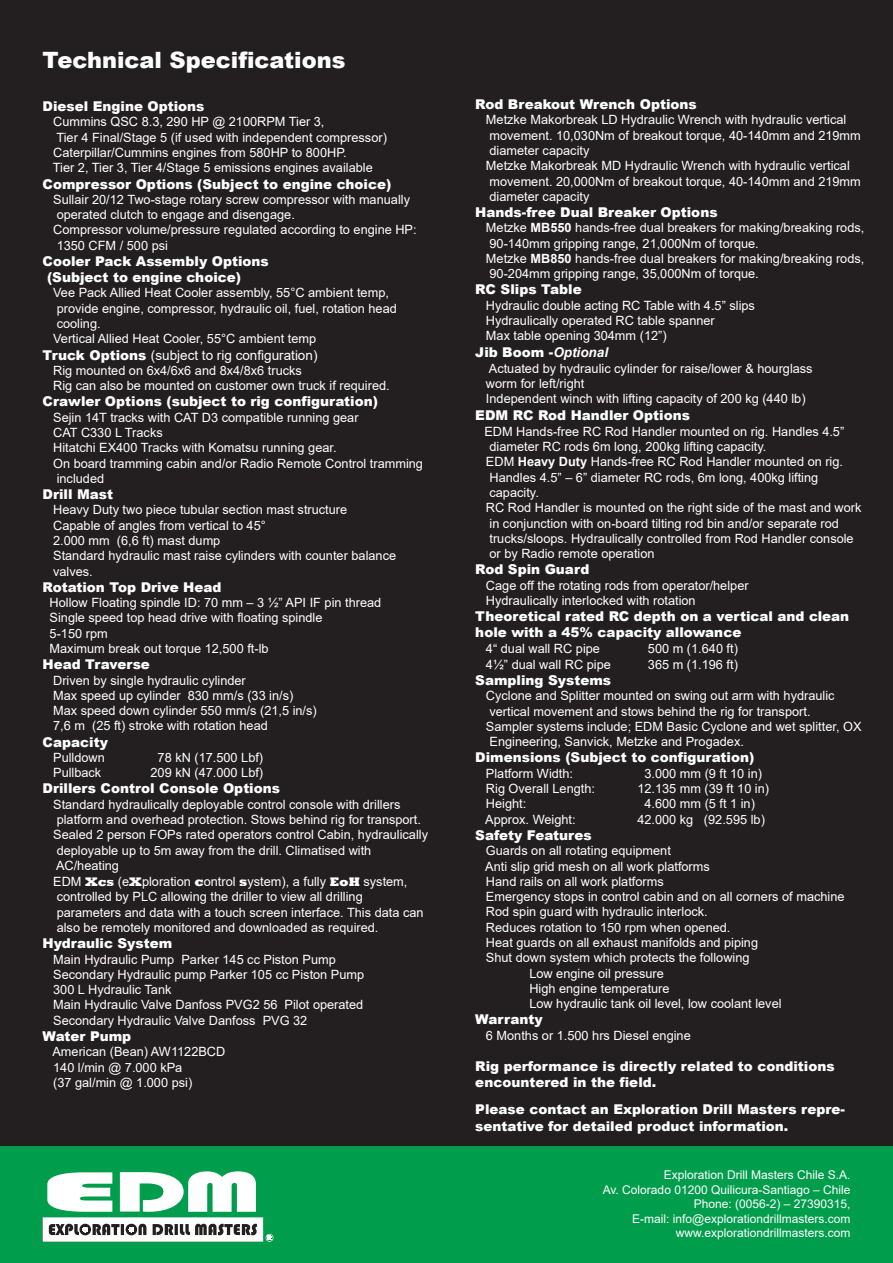
<style>
.page{position:relative;width:893px;height:1263px;background:#231f20}
.page>*{position:absolute;margin:0;border:0;box-sizing:border-box;transform-origin:0 0}
.t1{font:900 22.5px "Arial";color:#fff}
.t2{font:900 13.5px/16.2px "Arial";color:#fff}
.t3{font:13.5px "Arial";color:#fff}
.t4{font:12.75px/15.3px "Arial";color:#fff}
.t5{font:12px/14.4px "Arial";color:#fff;text-align:right}
.s1{font-weight:900}
.s2{font-family:"Rockwell";font-weight:800}
.s3{font-family:"Rockwell";font-weight:800;font-size:13.5px}
.s4{font-weight:700}
.s5{font-weight:700;font-style:italic}
</style>
<div class="page">
<div style="left:0;top:1146px;width:893px;height:117px;background:#009d4c"></div>
<svg style="left:43px;top:1171px;width:230px;height:71px"></svg>
<h1 class="t1" style="left:43px;top:43px;width:304px">Technical Specifications</h1>
<p class="t2" style="left:43px;top:98px;width:164px">Diesel Engine Options</p>
<p class="t4" style="left:53px;top:114px;width:335px">Cummins QSC 8.3, 290 HP @ 2100RPM Tier 3,<br>Tier 4 Final/Stage 5 (if used with independent compressor)<br>Caterpillar/Cummins engines from 580HP to 800HP.<br>Tier 2, Tier 3, Tier 4/Stage 5 emissions engines available</p>
<p class="t2" style="left:43px;top:175px;width:350px">Compressor Options (Subject to engine choice)</p>
<p class="t4" style="left:53px;top:192px;width:365px">Sullair 20/12 Two-stage rotary screw compressor with manually operated clutch to engage and disengage.<br>Compressor volume/pressure regulated according to engine HP:<br>1350 CFM / 500 psi</p>
<p class="t2" style="left:47px;top:253px;width:223px;text-indent:-4px">Cooler Pack Assembly Options (Subject to engine choice)</p>
<p class="t4" style="left:53px;top:285px;width:345px">Vee Pack Allied Heat Cooler assembly, 55°C ambient temp, provide engine, compressor, hydraulic oil, fuel, rotation head cooling.<br>Vertical Allied Heat Cooler, 55°C ambient temp</p>
<p class="t3" style="left:43px;top:346px;width:276px"><span class="s1">Truck Options</span> (subject to rig configuration)</p>
<p class="t4" style="left:53px;top:363px;width:338px">Rig mounted on 6x4/6x6 and 8x4/8x6 trucks<br>Rig can also be mounted on customer own truck if required.</p>
<p class="t2" style="left:43px;top:393px;width:337px">Crawler Options (subject to rig configuration)</p>
<p class="t4" style="left:53px;top:409px;width:371px">Sejin 14T tracks with CAT D3 compatible running gear<br>CAT C330 L Tracks<br>Hitatchi EX400 Tracks with Komatsu running gear.<br>On board tramming cabin and/or Radio Remote Control tramming included</p>
<p class="t2" style="left:43px;top:486px;width:72px">Drill Mast</p>
<p class="t4" style="left:53px;top:502px;width:344px">Heavy Duty two piece tubular section mast structure Capable of angles from vertical to 45°<br>2.000 mm (6,6 ft) mast dump<br>Standard hydraulic mast raise cylinders with counter balance valves.</p>
<p class="t2" style="left:43px;top:578px;width:180px">Rotation Top Drive Head</p>
<p class="t4" style="left:50px;top:595px;width:333px">Hollow Floating spindle ID: 70 mm – 3 ½” API IF pin thread Single speed top head drive with floating spindle<br>5-150 rpm<br>Maximum break out torque 12,500 ft-lb</p>
<p class="t2" style="left:43px;top:656px;width:109px">Head Traverse</p>
<p class="t4" style="left:53px;top:672px;width:265px">Driven by single hydraulic cylinder<br>Max speed up cylinder 830 mm/s (33 in/s)<br>Max speed down cylinder 550 mm/s (21,5 in/s)<br>7,6 m (25 ft) stroke with rotation head</p>
<p class="t2" style="left:43px;top:733px;width:67px">Capacity</p>
<p class="t4" style="left:53px;top:750px;width:53px">Pulldown</p>
<p class="t4" style="left:158px;top:750px;width:107px">78 kN (17.500 Lbf)</p>
<p class="t4" style="left:53px;top:765px;width:50px">Pullback</p>
<p class="t4" style="left:151px;top:765px;width:114px">209 kN (47.000 Lbf)</p>
<p class="t2" style="left:43px;top:780px;width:239px">Drillers Control Console Options</p>
<p class="t4" style="left:53px;top:796px;width:376px">Standard hydraulically deployable control console with drillers platform and overhead protection. Stows behind rig for transport.<br>Sealed 2 person FOPs rated operators control Cabin, hydraulically deployable up to 5m away from the drill. Climatised with AC/heating<br>EDM <span class="s2">Xcs</span> (e<span class="s2">X</span>ploration <span class="s3">c</span>ontrol <span class="s3">s</span>ystem), a fully <span class="s2">EoH</span> system, controlled by PLC allowing the driller to view all drilling<br>parameters and data with a touch screen interface. This data can also be remotely monitored and downloaded as required.</p>
<p class="t2" style="left:43px;top:935px;width:131px">Hydraulic System</p>
<p class="t4" style="left:53px;top:951px;width:313px">Main Hydraulic Pump Parker 145 cc Piston Pump Secondary Hydraulic pump Parker 105 cc Piston Pump 300 L Hydraulic Tank<br>Main Hydraulic Valve Danfoss PVG2 56 Pilot operated Secondary Hydraulic Valve Danfoss PVG 32</p>
<p class="t2" style="left:43px;top:1028px;width:90px">Water Pump</p>
<p class="t4" style="left:52px;top:1044px;width:174px">American (Bean) AW1122BCD<br>140 l/min @ 7.000 kPa<br>(37 gal/min @ 1.000 psi)</p>
<p class="t2" style="left:475px;top:96px;width:223px">Rod Breakout Wrench Options</p>
<p class="t4" style="left:486px;top:112px;width:376px">Metzke Makorbreak LD Hydraulic Wrench with hydraulic vertical movement. 10,030Nm of breakout torque, 40-140mm and 219mm diameter capacity<br>Metzke Makorbreak MD Hydraulic Wrench with hydraulic vertical movement. 20,000Nm of breakout torque, 40-140mm and 219mm diameter capacity</p>
<p class="t2" style="left:475px;top:204px;width:244px">Hands-free Dual Breaker Options</p>
<p class="t4" style="left:486px;top:220px;width:380px">Metzke <span class="s4">MB550</span> hands-free dual breakers for making/breaking rods, 90-140mm gripping range, 21,000Nm of torque.<br>Metzke <span class="s4">MB850</span> hands-free dual breakers for making/breaking rods, 90-204mm gripping range, 35,000Nm of torque.</p>
<p class="t2" style="left:475px;top:281px;width:108px">RC Slips Table</p>
<p class="t4" style="left:486px;top:297px;width:271px">Hydraulic double acting RC Table with 4.5” slips<br>Hydraulically operated RC table spanner<br>Max table opening 304mm (12”)</p>
<p class="t2" style="left:475px;top:343px;width:134px">Jib Boom -<span class="s5">Optional</span></p>
<p class="t4" style="left:486px;top:360px;width:328px">Actuated by hydraulic cylinder for raise/lower &amp; hourglass worm for left/right<br>Independent winch with lifting capacity of 200 kg (440 lb)</p>
<p class="t2" style="left:475px;top:406px;width:216px">EDM RC Rod Handler Options</p>
<p class="t4" style="left:484px;top:423px;width:379px">EDM Hands-free RC Rod Handler mounted on rig. Handles 4.5” diameter RC rods 6m long, 200kg lifting capacity.<br>EDM <span class="s4">Heavy Duty</span> Hands-free RC Rod Handler mounted on rig.<br>Handles 4.5” – 6” diameter RC rods, 6m long, 400kg lifting capacity.<br>RC Rod Handler is mounted on the right side of the mast and work in conjunction with on-board tilting rod bin and/or separate rod trucks/sloops. Hydraulically controlled from Rod Handler console or by Radio remote operation</p>
<p class="t2" style="left:475px;top:561px;width:115px">Rod Spin Guard</p>
<p class="t4" style="left:486px;top:577px;width:264px">Cage off the rotating rods from operator/helper<br>Hydraulically interlocked with rotation</p>
<p class="t2" style="left:475px;top:608px;width:375px">Theoretical rated RC depth on a vertical and clean hole with a 45% capacity allowance</p>
<p class="t4" style="left:486px;top:640px;width:116px">4“ dual wall RC pipe</p>
<p class="t4" style="left:648px;top:640px;width:92px">500 m (1.640 ft)</p>
<p class="t4" style="left:486px;top:657px;width:126px">4½” dual wall RC pipe</p>
<p class="t4" style="left:648px;top:657px;width:92px">365 m (1.196 ft)</p>
<p class="t2" style="left:475px;top:672px;width:137px">Sampling Systems</p>
<p class="t4" style="left:486px;top:688px;width:377px">Cyclone and Splitter mounted on swing out arm with hydraulic vertical movement and stows behind the rig for transport.<br>Sampler systems include; EDM Basic Cyclone and wet splitter, OX Engineering, Sanvick, Metzke and Progadex.</p>
<p class="t2" style="left:475px;top:749px;width:281px">Dimensions (Subject to configuration)</p>
<p class="t4" style="left:486px;top:765px;width:89px">Platform Width:</p>
<p class="t4" style="left:644px;top:765px;width:119px">3.000 mm (9 ft 10 in)</p>
<p class="t4" style="left:486px;top:781px;width:111px">Rig Overall Length:</p>
<p class="t4" style="left:637px;top:781px;width:133px">12.135 mm (39 ft 10 in)</p>
<p class="t4" style="left:486px;top:796px;width:42px">Height:</p>
<p class="t4" style="left:644px;top:796px;width:112px">4.600 mm (5 ft 1 in)</p>
<p class="t4" style="left:485px;top:811px;width:92px">Approx. Weight:</p>
<p class="t4" style="left:637px;top:811px;width:129px">42.000 kg (92.595 lb)</p>
<p class="t2" style="left:475px;top:826px;width:118px">Safety Features</p>
<p class="t4" style="left:486px;top:843px;width:186px">Guards on all rotating equipment</p>
<p class="t4" style="left:485px;top:858px;width:226px">Anti slip grid mesh on all work platforms</p>
<p class="t4" style="left:486px;top:873px;width:179px">Hand rails on all work platforms</p>
<p class="t4" style="left:486px;top:889px;width:360px">Emergency stops in control cabin and on all corners of machine</p>
<p class="t4" style="left:486px;top:904px;width:223px">Rod spin guard with hydraulic interlock.</p>
<p class="t4" style="left:486px;top:919px;width:246px">Reduces rotation to 150 rpm when opened.</p>
<p class="t4" style="left:486px;top:935px;width:274px">Heat guards on all exhaust manifolds and piping</p>
<p class="t4" style="left:486px;top:950px;width:265px">Shut down system which protects the following</p>
<p class="t4" style="left:529px;top:965px;width:136px">Low engine oil pressure</p>
<p class="t4" style="left:529px;top:981px;width:142px">High engine temperature</p>
<p class="t4" style="left:529px;top:996px;width:254px">Low hydraulic tank oil level, low coolant level</p>
<p class="t2" style="left:475px;top:1011px;width:69px">Warranty</p>
<p class="t4" style="left:486px;top:1027px;width:206px">6 Months or 1.500 hrs Diesel engine</p>
<p class="t2" style="left:475px;top:1058px;width:361px">Rig performance is directly related to conditions encountered in the field.</p>
<p class="t2" style="left:475px;top:1101px;width:371px">Please contact an Exploration Drill Masters repre&shy;sentative for detailed product information.</p>
<p class="t5" style="left:603px;top:1168px;width:249px">Exploration Drill Masters Chile S.A.<br>Av. Colorado 01200 Quilicura-Santiago – Chile Phone: (0056-2) – 27390315,<br>E-mail: info@explorationdrillmasters.com www.explorationdrillmasters.com</p>
</div>
